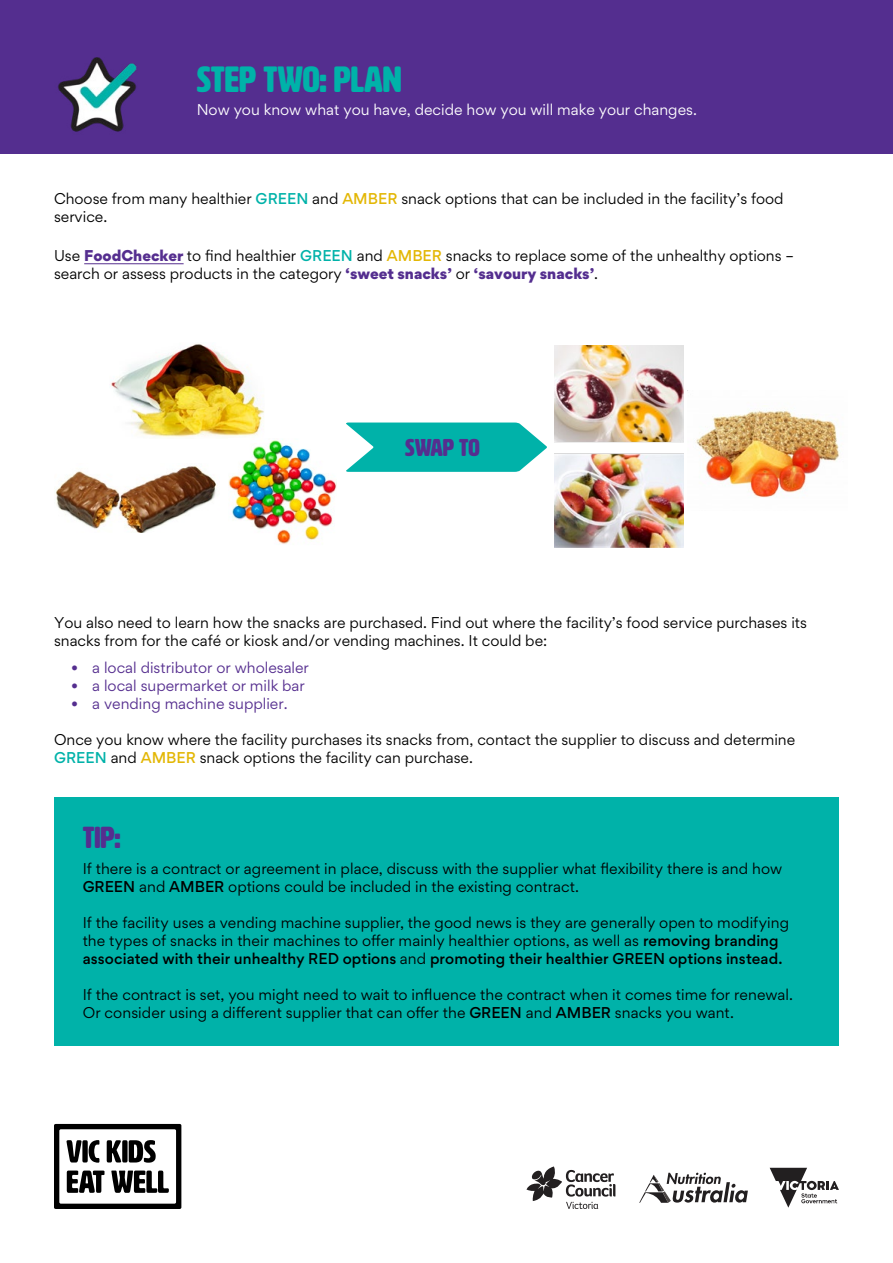
<style>
.page{position:relative;width:893px;height:1263px;background:#fff}
.page>*{position:absolute;margin:0;border:0;box-sizing:border-box;transform-origin:0 0}
.t1{font:36px "HWT Artz";color:#00b2a9}
.t2{font:30px "HWT Artz";color:#552e8f}
.t3{font:24px "HWT Artz";color:#552e8f}
.t4{font:15px/18px "Gordita";color:#000}
.t5{font:15px "Gordita";color:#552e8f}
.t6{font:15px "Gordita";color:#fff}
.s1{font-weight:500;color:#00b2a9}
.s2{font-weight:500;color:#e3b705}
.s3{font-weight:900;color:#552e8f}
.s4{font-weight:900;color:#542e8f}
.s5{font-weight:500}
</style>
<div class="page">
<svg style="left:54px;top:1124px;width:127px;height:85px"></svg>
<svg style="left:526px;top:1166px;width:89px;height:43px"></svg>
<svg style="left:639px;top:1173px;width:109px;height:30px"></svg>
<svg style="left:770px;top:1168px;width:69px;height:40px"></svg>
<div style="left:54px;top:797px;width:785px;height:248px;background:#00b2a9"></div>
<svg style="left:346px;top:422px;width:201px;height:50px"></svg>
<div style="left:399px;top:437px;width:87px;height:20px;background:#00b2a9"></div>
<div style="left:0;top:0;width:893px;height:153px;background:#542e8f"></div>
<img style="left:58px;top:57px;width:79px;height:75px">
<hr style="left:84px;top:263px;width:100px;height:1px;background:#552e8f">
<img style="left:54px;top:466px;width:163px;height:67px">
<img style="left:111px;top:343px;width:153px;height:95px">
<img style="left:228px;top:440px;width:108px;height:104px">
<img style="left:695px;top:410px;width:145px;height:88px">
<img style="left:554px;top:453px;width:130px;height:94px">
<img style="left:554px;top:346px;width:130px;height:97px">
<h1 class="t1" style="left:197px;top:60px;width:206px">STEP TWO: PLAN</h1>
<p class="t6" style="left:197px;top:100px;width:502px">Now you know what you have, decide how you will make your changes.</p>
<p class="t4" style="left:54px;top:189px;width:731px">Choose from many healthier <span class="s1">GREEN</span> and <span class="s2">AMBER</span> snack options that can be included in the facility’s food service.</p>
<p class="t4" style="left:54px;top:247px;width:741px">Use <span class="s3">FoodChecker</span> to find healthier <span class="s1">GREEN</span> and <span class="s2">AMBER</span> snacks to replace some of the unhealthy options – search or assess products in the category <span class="s4">‘sweet snacks’</span> or <span class="s4">‘savoury snacks’</span>.</p>
<h3 class="t3" style="left:405px;top:435px;width:76px">SWAP TO</h3>
<p class="t4" style="left:54px;top:613px;width:754px">You also need to learn how the snacks are purchased. Find out where the facility’s food service purchases its snacks from for the café or kiosk and/or vending machines. It could be:</p>
<p class="t5" style="left:71px;top:657px;width:239px">• a local distributor or wholesaler</p>
<p class="t5" style="left:71px;top:675px;width:235px">• a local supermarket or milk bar</p>
<p class="t5" style="left:71px;top:693px;width:218px">• a vending machine supplier.</p>
<p class="t4" style="left:54px;top:730px;width:743px">Once you know where the facility purchases its snacks from, contact the supplier to discuss and determine<br><span class="s1">GREEN</span> and <span class="s2">AMBER</span> snack options the facility can purchase.</p>
<h2 class="t2" style="left:83px;top:821px;width:40px">TIP:</h2>
<p class="t4" style="left:83px;top:860px;width:701px">If there is a contract or agreement in place, discuss with the supplier what flexibility there is and how<br><span class="s5">GREEN</span> and <span class="s5">AMBER</span> options could be included in the existing contract.</p>
<p class="t4" style="left:83px;top:914px;width:708px">If the facility uses a vending machine supplier, the good news is they are generally open to modifying the types of snacks in their machines to offer mainly healthier options, as well as <span class="s5">removing branding associated with their unhealthy RED options</span> and <span class="s5">promoting their healthier GREEN options instead.</span></p>
<p class="t4" style="left:83px;top:986px;width:712px">If the contract is set, you might need to wait to influence the contract when it comes time for renewal.<br>Or consider using a different supplier that can offer the <span class="s5">GREEN</span> and <span class="s5">AMBER</span> snacks you want.</p>
</div>
